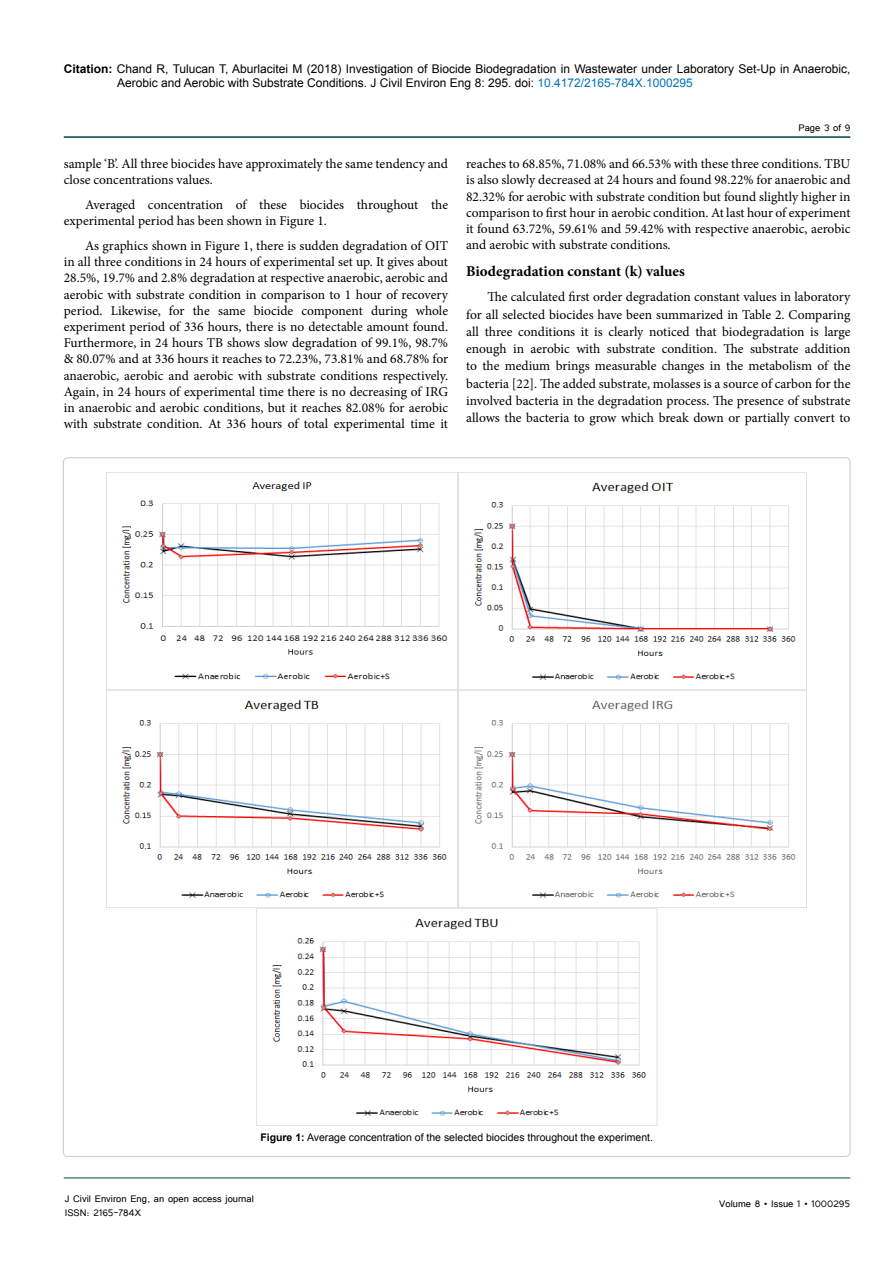
<style>
.page{position:relative;width:893px;height:1263px;background:#fff}
.page>*{position:absolute;margin:0;border:0;box-sizing:border-box;transform-origin:0 0}
.t1{font:700 15px "Minion Pro";color:#000}
.t2{font:13.5px/16.2px "Minion Pro";color:#000;text-align:justify}
.t3{font:12px/14.4px "Arial";color:#000}
.t4{font:12px/14.4px "Tunga";color:#000}
.t5{font:10.5px "Arial";color:#000}
.s1{font-weight:700}
.s2{color:#0072bc}
</style>
<div class="page">
<hr style="left:64px;top:1178px;width:786px;height:1px;background:#004440">
<hr style="left:64px;top:136px;width:786px;height:2px;background:#004440">
<img style="left:107px;top:473px;width:700px;height:652px">
<p class="t3" style="left:117px;top:61px;width:735px;text-indent:-53px"><span class="s1">Citation:</span> Chand R, Tulucan T, Aburlacitei M (2018) Investigation of Biocide Biodegradation in Wastewater under Laboratory Set-Up in Anaerobic,<br>Aerobic and Aerobic with Substrate Conditions. J Civil Environ Eng 8: 295. doi: <span class="s2">10.4172/2165-784X.1000295</span></p>
<p class="t4" style="left:798px;top:119px;width:54px">Page 3 of 9</p>
<p class="t2" style="left:466px;top:156px;width:386px">reaches to 68.85%, 71.08% and 66.53% with these three conditions. TBU is also slowly decreased at 24 hours and found 98.22% for anaerobic and 82.32% for aerobic with substrate condition but found slightly higher in comparison to first hour in aerobic condition. At last hour of experiment it found 63.72%, 59.61% and 59.42% with respective anaerobic, aerobic and aerobic with substrate conditions.</p>
<p class="t1" style="left:466px;top:260px;width:220px">Biodegradation constant (k) values</p>
<p class="t2" style="left:466px;top:288px;width:386px;line-height:17.2px;text-indent:21px">The calculated first order degradation constant values in laboratory for all selected biocides have been summarized in Table 2. Comparing all three conditions it is clearly noticed that biodegradation is large enough in aerobic with substrate condition. The substrate addition to the medium brings measurable changes in the metabolism of the bacteria [22]. The added substrate, molasses is a source of carbon for the involved bacteria in the degradation process. The presence of substrate allows the bacteria to grow which break down or partially convert to</p>
<p class="t2" style="left:64px;top:156px;width:386px">sample ‘B’. All three biocides have approximately the same tendency and close concentrations values.</p>
<p class="t2" style="left:64px;top:197px;width:386px;text-indent:21px">Averaged concentration of these biocides throughout the experimental period has been shown in Figure 1.</p>
<p class="t2" style="left:64px;top:238px;width:386px;text-indent:21px">As graphics shown in Figure 1, there is sudden degradation of OIT in all three conditions in 24 hours of experimental set up. It gives about 28.5%, 19.7% and 2.8% degradation at respective anaerobic, aerobic and aerobic with substrate condition in comparison to 1 hour of recovery period. Likewise, for the same biocide component during whole experiment period of 336 hours, there is no detectable amount found.<br>Furthermore, in 24 hours TB shows slow degradation of 99.1%, 98.7% &amp; 80.07% and at 336 hours it reaches to 72.23%, 73.81% and 68.78% for anaerobic, aerobic and aerobic with substrate conditions respectively.<br>Again, in 24 hours of experimental time there is no decreasing of IRG in anaerobic and aerobic conditions, but it reaches 82.08% for aerobic with substrate condition. At 336 hours of total experimental time it</p>
<p class="t5" style="left:260px;top:1131px;width:394px"><span class="s1">Figure 1:</span> Average concentration of the selected biocides throughout the experiment.</p>
<p class="t4" style="left:65px;top:1190px;width:191px">J Civil Environ Eng, an open access journal<br>ISSN: 2165-784X</p>
<p class="t4" style="left:719px;top:1196px;width:132px">Volume 8 • Issue 1 • 1000295</p>
</div>
